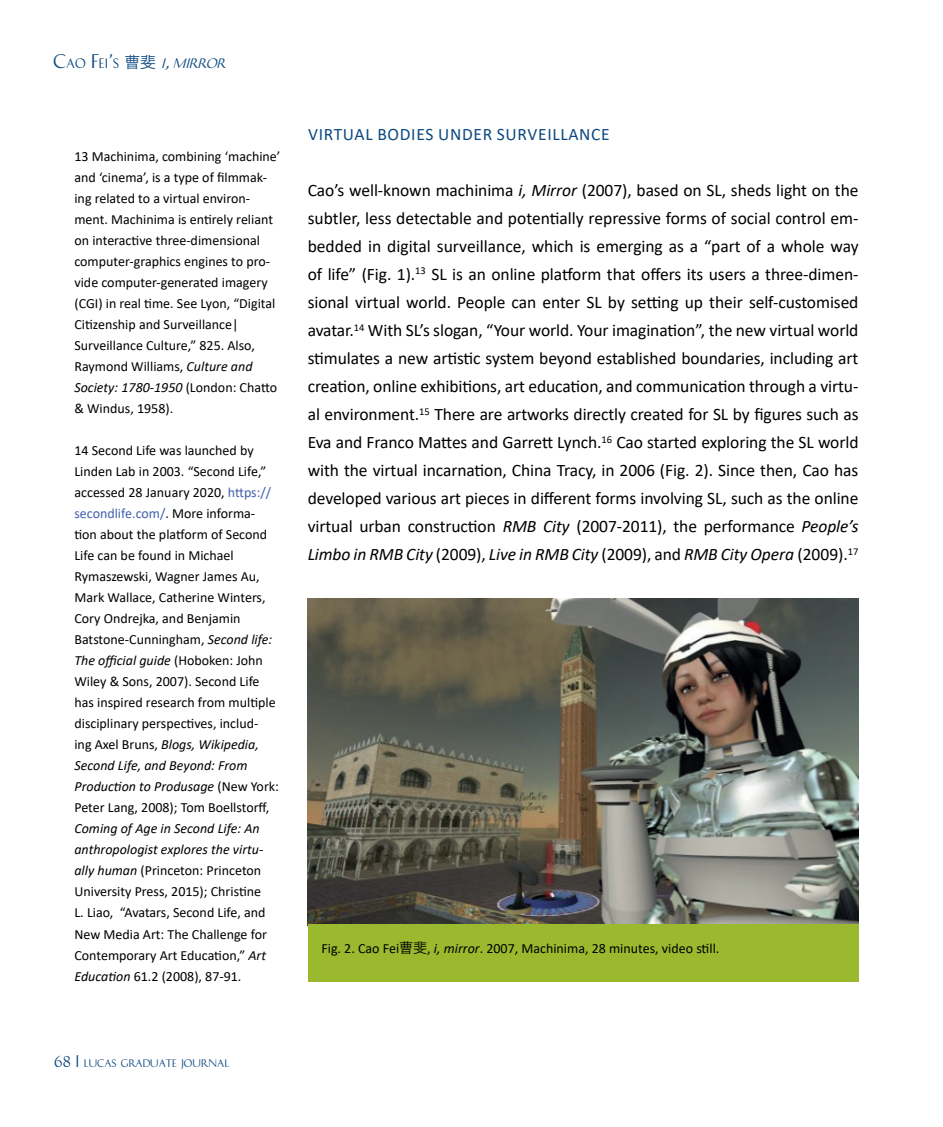
<style>
.page{position:relative;width:943px;height:1127px;background:#fff}
.page>*{position:absolute;margin:0;border:0;box-sizing:border-box;transform-origin:0 0}
.t1{font:17.5px/28px "Calibri";letter-spacing:-.005em;color:#000001;text-align:justify}
.t2{font:17.5px "Calibri";letter-spacing:.04em;color:#0d4981}
.t3{font:14px/21px "Calibri";color:#000001}
.t4{font:italic 12.25px "History Two";color:#0d4981}
.t5{font:9.8px "History Two";color:#0d4981}
.s1{font-style:normal;font-size:17.5px}
.s2{font-style:normal}
.s3{font-family:"Hira Kaku Pro W3";font-style:normal;font-size:15.75px}
.s4{font-size:17.5px}
.s5{font-style:italic}
.s6{color:#4261ad}
.s7{font-family:"Hiragino Sans GB W3"}
.s8{font-size:14px}
</style>
<div class="page">
<img style="left:308px;top:598px;width:550px;height:326px">
<div style="left:308px;top:924px;width:550px;height:57px;background:#9bb92e"></div>
<p class="t4" style="left:53px;top:55px;width:178px"><span class="s1">C</span><span class="s2">AO</span> <span class="s1">F</span><span class="s2">EI</span> <span class="s1">’</span><span class="s2">S</span> <span class="s3">曹斐</span> I<span class="s4">,</span>MIRROR</p>
<p class="t3" style="left:74px;top:145px;width:207px">13 Machinima, combining ‘machine’ and ‘cinema’, is a type of filmmak&shy;ing related to a virtual environ&shy;ment. Machinima is entirely reliant on interactive three-dimensional computer-graphics engines to pro&shy;vide computer-generated imagery (CGI) in real time. See Lyon, “Digital Citizenship and Surveillance| Surveillance Culture,” 825. Also, Raymond Williams, <span class="s5">Culture and Society: 1780-1950</span> (London: Chatto &amp; Windus, 1958).</p>
<p class="t3" style="left:74px;top:439px;width:206px">14 Second Life was launched by Linden Lab in 2003. “Second Life,” accessed 28 January 2020, <span class="s6">https:// secondlife.com/</span>. More informa&shy;tion about the platform of Second Life can be found in Michael Rymaszewski, Wagner James Au, Mark Wallace, Catherine Winters, Cory Ondrejka, and Benjamin Batstone-Cunningham, <span class="s5">Second life:<br>The official guide</span> (Hoboken: John Wiley &amp; Sons, 2007). Second Life has inspired research from multiple disciplinary perspectives, includ&shy;ing Axel Bruns, <span class="s5">Blogs, Wikipedia, Second Life, and Beyond: From Production to Produsage</span> (New York:<br>Peter Lang, 2008); Tom Boellstorff,</p>
<p class="t3" style="left:74px;top:817px;width:194px"><span class="s5">Coming of Age in Second Life: An anthropologist explores the virtu&shy;ally human</span> (Princeton: Princeton University Press, 2015); Christine L. Liao, “Avatars, Second Life, and New Media Art: The Challenge for Contemporary Art Education,” <span class="s5">Art Education</span> 61.2 (2008), 87-91.</p>
<p class="t2" style="left:308px;top:122px;width:303px">VIRTUAL BODIES UNDER SURVEILLANCE</p>
<p class="t1" style="left:308px;top:176px;width:552px">Cao’s well-known machinima <span class="s5">i, Mirror</span> (2007), based on SL, sheds light on the subtler, less detectable and potentially repressive forms of social control em&shy;bedded in digital surveillance, which is emerging as a “part of a whole way of life” (Fig. 1).<sup>13</sup> SL is an online platform that offers its users a three-dimen&shy;sional virtual world. People can enter SL by setting up their self-customised avatar.<sup>14</sup> With SL’s slogan, “Your world. Your imagination”, the new virtual world stimulates a new artistic system beyond established boundaries, including art creation, online exhibitions, art education, and communication through a virtu&shy;al environment.<sup>15</sup> There are artworks directly created for SL by figures such as Eva and Franco Mattes and Garrett Lynch.<sup>16</sup> Cao started exploring the SL world with the virtual incarnation, China Tracy, in 2006 (Fig. 2). Since then, Cao has developed various art pieces in different forms involving SL, such as the online virtual urban construction <span class="s5">RMB City</span> (2007-2011), the performance <span class="s5">People’s Limbo in RMB City</span> (2009), <span class="s5">Live in RMB City</span> (2009), and <span class="s5">RMB City Opera</span> (2009).<sup>17</sup></p>
<p class="t3" style="left:321px;top:937px;width:399px">Fig. 2. Cao Fei<span class="s7">曹斐</span>, <span class="s5">i, mirror</span>. 2007, Machinima, 28 minutes, video still.</p>
<p class="t5" style="left:55px;top:1057px;width:176px"><span class="s8">68 |</span> LUCAS GRADUATE JOURNAL</p>
</div>
